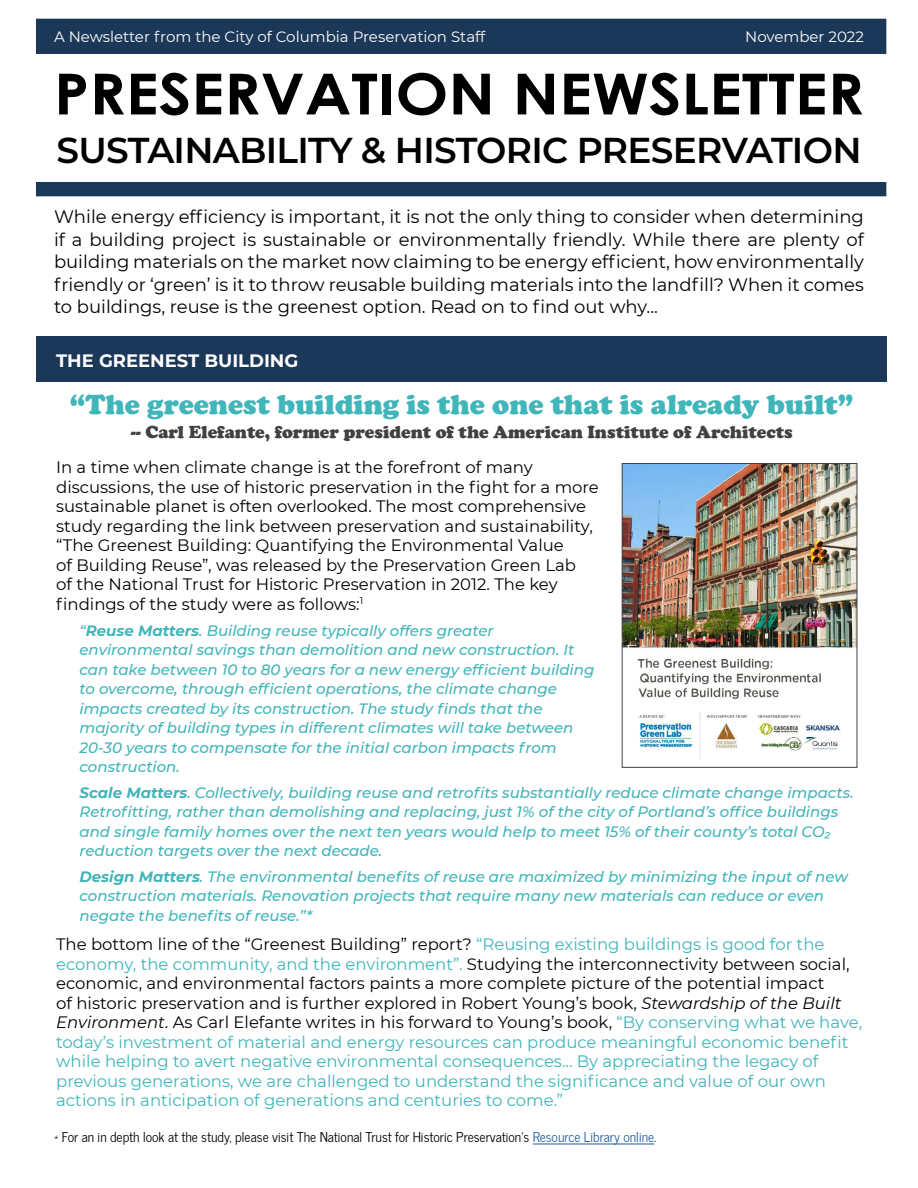
<style>
.page{position:relative;width:918px;height:1188px;background:#fff}
.page>*{position:absolute;margin:0;border:0;box-sizing:border-box;transform-origin:0 0}
.t1{font:700 56.7px "Century Gothic";color:#000;scale:1.11 1}
.t2{font:600 36px "Montserrat";letter-spacing:-.02em;color:#000}
.t3{font:900 28.5px "Cooper";color:#40b5ba}
.t4{font:18px/22.5px "Montserrat";color:#000;text-align:justify}
.t5{font:900 18px "Cooper";color:#414042}
.t6{font:700 18px "Montserrat";color:#fff}
.t7{font:16.5px/19.5px "Montserrat";color:#40b5ba}
.t8{font:16.5px/19.5px "Montserrat";color:#000}
.t9{font:italic 500 15px/19.5px "Montserrat";color:#40b5ba}
.t10{font:15px "Montserrat";color:#fff}
.t11{font:13.5px "News Cycle";color:#000}
.s1{font-weight:700}
.s2{color:#000}
.s3{font-style:italic;color:#000}
.s4{color:#414042}
.s5{color:#215e9e}
</style>
<div class="page">
<div style="left:36px;top:19px;width:850px;height:177px;background:#1c3859"></div>
<div style="left:27px;top:54px;width:869px;height:127px;background:#fff"></div>
<div style="left:37px;top:336px;width:850px;height:46px;background:#1c3859"></div>
<hr style="left:533px;top:1144px;width:121px;height:1px;background:#215e9e">
<img style="left:624px;top:465px;width:231px;height:294px">
<div style="left:622px;top:463px;width:235px;height:305px;border:1px solid #414042"></div>
<p class="t10" style="left:54px;top:26px;width:433px">A Newsletter from the City of Columbia Preservation Staff</p>
<p class="t10" style="left:745px;top:26px;width:120px">November 2022</p>
<h1 class="t1" style="left:54px;top:51px;width:731px">PRESERVATION NEWSLETTER</h1>
<h2 class="t2" style="left:57px;top:124px;width:806px">SUSTAINABILITY &amp; HISTORIC PRESERVATION</h2>
<p class="t4" style="left:54px;top:205px;width:812px">While energy efficiency is important, it is not the only thing to consider when determining if a building project is sustainable or environmentally friendly. While there are plenty of building materials on the market now claiming to be energy efficient, how environmentally friendly or ‘green’ is it to throw reusable building materials into the landfill? When it comes to buildings, reuse is the greenest option. Read on to find out why...</p>
<p class="t6" style="left:56px;top:347px;width:244px">THE GREENEST BUILDING</p>
<h3 class="t3" style="left:70px;top:388px;width:786px">“The greenest building is the one that is already built”</h3>
<p class="t5" style="left:131px;top:422px;width:664px">-- Carl Elefante, former president of the American Institute of Architects</p>
<p class="t8" style="left:56px;top:457px;width:544px">In a time when climate change is at the forefront of many discussions, the use of historic preservation in the fight for a more sustainable planet is often overlooked. The most comprehensive study regarding the link between preservation and sustainability, “The Greenest Building: Quantifying the Environmental Value<br>of Building Reuse”, was released by the Preservation Green Lab<br>of the National Trust for Historic Preservation in 2012. The key findings of the study were as follows:<sup>1</sup></p>
<p class="t9" style="left:80px;top:620px;width:516px">“<span class="s1">Reuse Matters</span>. Building reuse typically offers greater environmental savings than demolition and new construction. It can take between 10 to 80 years for a new energy efficient building to overcome, through efficient operations, the climate change impacts created by its construction. The study finds that the majority of building types in different climates will take between 20-30 years to compensate for the initial carbon impacts from construction.</p>
<p class="t9" style="left:80px;top:782px;width:776px"><span class="s1">Scale Matters</span>. Collectively, building reuse and retrofits substantially reduce climate change impacts.<br>Retrofitting, rather than demolishing and replacing, just 1% of the city of Portland’s office buildings and single family homes over the next ten years would help to meet 15% of their county’s total CO2 reduction targets over the next decade.</p>
<p class="t9" style="left:80px;top:866px;width:770px"><span class="s1">Design Matters</span>. The environmental benefits of reuse are maximized by minimizing the input of new construction materials. Renovation projects that require many new materials can reduce or even negate the benefits of reuse.”*</p>
<p class="t7" style="left:56px;top:934px;width:808px"><span class="s2">The bottom line of the “Greenest Building” report?</span> “Reusing existing buildings is good for the economy, the community, and the environment”. <span class="s2">Studying the interconnectivity between social, economic, and environmental factors paints a more complete picture of the potential impact<br>of historic preservation and is further explored in Robert Young’s book,</span> <span class="s3">Stewardship of the Built Environment</span><span class="s2">. As Carl Elefante writes in his forward to Young’s book,</span> “By conserving what we have, today’s investment of material and energy resources can produce meaningful economic benefit while helping to avert negative environmental consequences... By appreciating the legacy of previous generations, we are challenged to understand the significance and value of our own actions in anticipation of generations and centuries to come.”</p>
<p class="t11" style="left:54px;top:1126px;width:604px"><span class="s4">*</span> For an in depth look at the study, please visit The National Trust for Historic Preservation’s <span class="s5">Resource Library online</span>.</p>
</div>
